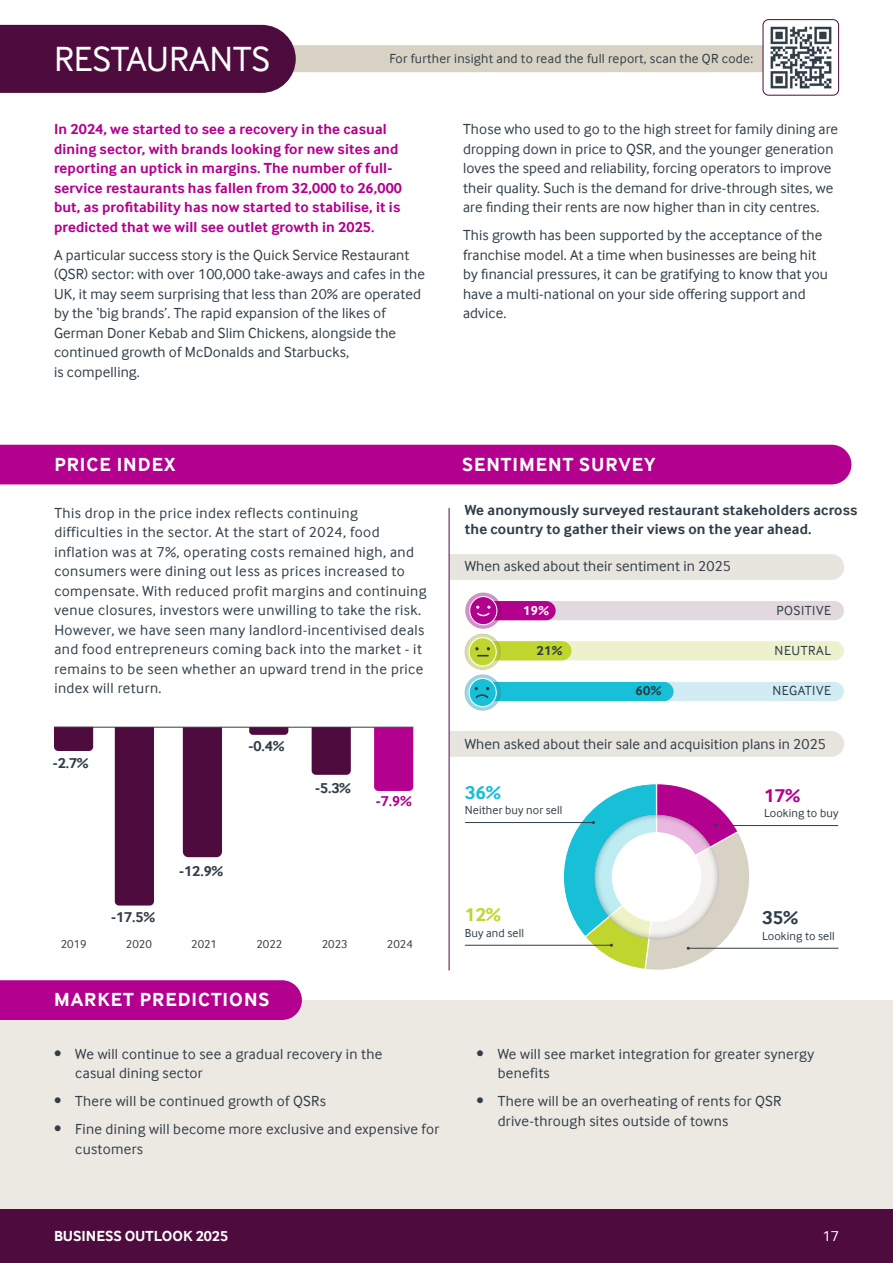
<style>
.page{position:relative;width:893px;height:1263px;background:#fff}
.page>*{position:absolute;margin:0;border:0;box-sizing:border-box;transform-origin:0 0}
.t1{font:36px "Inter Face";color:#fff}
.t2{font:700 19.5px "Inter Face";letter-spacing:.05em;color:#fff}
.t3{font:700 19.5px "Inter Face";color:#b4008e}
.t4{font:700 19.5px "Inter Face";color:#313e48}
.t5{font:700 19.5px "Inter Face";color:#17bfd7}
.t6{font:700 19.5px "Inter Face";color:#c1d52f}
.t7{font:15px/19.5px "Inter Face";letter-spacing:.01em;color:#313e48}
.t8{font:15px/19.5px "Inter Face";letter-spacing:.03em;color:#313e48}
.t9{font:700 15px/19.5px "Inter Face";letter-spacing:.01em;color:#b4008e}
.t10{font:700 15px/19.5px "Inter Face";letter-spacing:.01em;color:#313e48}
.t11{font:700 15px "Inter Face";color:#fff}
.t12{font:15px "Inter Face";color:#fff}
.t13{font:13.5px "Inter Face";letter-spacing:.02em;color:#313e48}
.t14{font:13.5px "Inter Face";letter-spacing:.04em;color:#313e48}
.t15{font:700 13.5px "Inter Face";color:#fff}
.t16{font:700 13.5px "Inter Face";color:#313e48}
.t17{font:700 13.5px "Inter Face";color:#293c45}
.t18{font:12px "Inter Face";letter-spacing:.01em;color:#313e48}
</style>
<div class="page">
<div style="left:0;top:1208px;width:893px;height:55px;background:#4e0b3e"></div>
<div style="left:153px;top:45px;width:676px;height:27px;background:#d8d2c5;border-radius:13px"></div>
<div style="left:0;top:25px;width:296px;height:68px;background:#4e0b3e"></div>
<img style="left:763px;top:20px;width:75px;height:75px">
<div style="left:763px;top:19px;width:76px;height:77px;border:1px solid #4e0b3e;border-radius:6px"></div>
<div style="left:0;top:1000px;width:893px;height:208px;background:#ece9e3"></div>
<div style="left:450px;top:731px;width:394px;height:26px;background:#e8e5de"></div>
<div style="left:450px;top:554px;width:394px;height:26px;background:#e8e5de"></div>
<svg style="left:54px;top:728px;width:39px;height:23px"></svg>
<div style="left:183px;top:728px;width:39px;height:129px;background:#4e0b3e"></div>
<hr style="left:54px;top:727px;width:359px;height:1px;background:#313e48">
<hr style="left:449px;top:508px;width:1px;height:462px;background:#4e0b3e">
<hr style="left:716px;top:825px;width:122px;height:1px;background:#313e48">
<hr style="left:688px;top:948px;width:150px;height:1px;background:#313e48">
<hr style="left:465px;top:822px;width:128px;height:1px;background:#313e48">
<hr style="left:465px;top:945px;width:146px;height:1px;background:#313e48">
<svg style="left:552px;top:783px;width:211px;height:187px"></svg>
<div style="left:472px;top:601px;width:372px;height:19px;background:#e1d9de;border-radius:10px"></div>
<div style="left:472px;top:601px;width:84px;height:19px;background:#b4008e;border-radius:10px"></div>
<div style="left:453px;top:580px;width:62px;height:49px;background:#313e48;opacity:.75"></div>
<div style="left:472px;top:641px;width:372px;height:19px;background:#edf2cd;border-radius:10px"></div>
<div style="left:472px;top:641px;width:100px;height:19px;background:#c1d52f;border-radius:10px"></div>
<div style="left:472px;top:682px;width:372px;height:19px;background:#d1edf3;border-radius:10px"></div>
<div style="left:472px;top:682px;width:202px;height:19px;background:#17bfd7;border-radius:10px"></div>
<div style="left:470px;top:597px;width:27px;height:28px;background:#b4008e;border-radius:50%"></div>
<div style="left:470px;top:596px;width:27px;height:29px;border:1px solid #fff;border-radius:50%"></div>
<svg style="left:476px;top:606px;width:14px;height:11px"></svg>
<div style="left:452px;top:622px;width:62px;height:48px;background:#313e48;opacity:.75"></div>
<div style="left:469px;top:638px;width:27px;height:28px;background:#c1d52f;border-radius:50%"></div>
<div style="left:469px;top:638px;width:27px;height:28px;border:1px solid #fff;border-radius:50%"></div>
<svg style="left:475px;top:647px;width:15px;height:9px"></svg>
<div style="left:452px;top:662px;width:62px;height:49px;background:#313e48;opacity:.75"></div>
<div style="left:469px;top:678px;width:27px;height:29px;background:#17bfd7;border-radius:50%"></div>
<div style="left:469px;top:678px;width:27px;height:29px;border:1px solid #fff;border-radius:50%"></div>
<svg style="left:475px;top:687px;width:14px;height:11px"></svg>
<div style="left:115px;top:727px;width:39px;height:178px;background:#4e0b3e"></div>
<svg style="left:249px;top:727px;width:39px;height:8px"></svg>
<div style="left:312px;top:727px;width:39px;height:48px;background:#4e0b3e"></div>
<div style="left:374px;top:727px;width:39px;height:64px;background:#b4008e"></div>
<div style="left:0;top:980px;width:302px;height:40px;background:#b4008e"></div>
<div style="left:0;top:445px;width:851px;height:39px;background:#b4008e"></div>
<h1 class="t1" style="left:54px;top:38px;width:218px">RESTAURANTS</h1>
<p class="t13" style="left:390px;top:51px;width:365px">For further insight and to read the full report, scan the QR code:</p>
<p class="t9" style="left:54px;top:119px;width:350px">In 2024, we started to see a recovery in the casual dining sector, with brands looking for new sites and reporting an uptick in margins. The number of full&shy;service restaurants has fallen from 32,000 to 26,000 but, as profitability has now started to stabilise, it is predicted that we will see outlet growth in 2025.</p>
<p class="t7" style="left:54px;top:245px;width:373px">A particular success story is the Quick Service Restaurant (QSR) sector: with over 100,000 take-aways and cafes in the UK, it may seem surprising that less than 20% are operated by the ‘big brands’. The rapid expansion of the likes of German Doner Kebab and Slim Chickens, alongside the continued growth of McDonalds and Starbucks,<br>is compelling.</p>
<p class="t7" style="left:463px;top:119px;width:377px">Those who used to go to the high street for family dining are dropping down in price to QSR, and the younger generation loves the speed and reliability, forcing operators to improve their quality. Such is the demand for drive-through sites, we are finding their rents are now higher than in city centres.</p>
<p class="t7" style="left:463px;top:225px;width:366px">This growth has been supported by the acceptance of the franchise model. At a time when businesses are being hit by financial pressures, it can be gratifying to know that you have a multi-national on your side offering support and advice.</p>
<h2 class="t2" style="left:54px;top:453px;width:123px">PRICE INDEX</h2>
<h2 class="t2" style="left:462px;top:453px;width:195px">SENTIMENT SURVEY</h2>
<p class="t8" style="left:54px;top:503px;width:374px">This drop in the price index reflects continuing difficulties in the sector. At the start of 2024, food inflation was at 7%, operating costs remained high, and consumers were dining out less as prices increased to compensate. With reduced profit margins and continuing venue closures, investors were unwilling to take the risk.<br>However, we have seen many landlord-incentivised deals and food entrepreneurs coming back into the market - it remains to be seen whether an upward trend in the price index will return.</p>
<p class="t10" style="left:53px;top:753px;width:37px">-2.7%</p>
<p class="t10" style="left:249px;top:736px;width:37px">-0.4%</p>
<p class="t10" style="left:111px;top:908px;width:45px">-17.5%</p>
<p class="t10" style="left:179px;top:861px;width:45px">-12.9%</p>
<p class="t10" style="left:315px;top:778px;width:37px">-5.3%</p>
<p class="t9" style="left:376px;top:791px;width:37px">-7.9%</p>
<p class="t18" style="left:61px;top:937px;width:27px">2019</p>
<p class="t18" style="left:126px;top:937px;width:27px">2020</p>
<p class="t18" style="left:191px;top:937px;width:27px">2021</p>
<p class="t18" style="left:256px;top:937px;width:27px">2022</p>
<p class="t18" style="left:322px;top:937px;width:27px">2023</p>
<p class="t18" style="left:387px;top:937px;width:27px">2024</p>
<h2 class="t2" style="left:54px;top:988px;width:217px">MARKET PREDICTIONS</h2>
<p class="t7" style="left:75px;top:1044px;width:309px;text-indent:-21px">• We will continue to see a gradual recovery in the casual dining sector</p>
<p class="t7" style="left:54px;top:1091px;width:273px">• There will be continued growth of QSRs</p>
<p class="t7" style="left:75px;top:1119px;width:365px;text-indent:-21px">• Fine dining will become more exclusive and expensive for customers</p>
<p class="t10" style="left:465px;top:500px;width:394px">We anonymously surveyed restaurant stakeholders across the country to gather their views on the year ahead.</p>
<p class="t7" style="left:465px;top:556px;width:268px">When asked about their sentiment in 2025</p>
<p class="t15" style="left:523px;top:603px;width:27px">19%</p>
<p class="t16" style="left:536px;top:643px;width:27px">21%</p>
<p class="t17" style="left:635px;top:683px;width:27px">60%</p>
<p class="t14" style="left:776px;top:603px;width:56px">POSITIVE</p>
<p class="t14" style="left:775px;top:643px;width:58px">NEUTRAL</p>
<p class="t14" style="left:772px;top:683px;width:60px">NEGATIVE</p>
<p class="t7" style="left:465px;top:734px;width:363px">When asked about their sale and acquisition plans in 2025</p>
<h2 class="t3" style="left:764px;top:784px;width:37px">17%</h2>
<p class="t18" style="left:764px;top:806px;width:76px">Looking to buy</p>
<h2 class="t5" style="left:465px;top:781px;width:37px">36%</h2>
<p class="t18" style="left:465px;top:803px;width:99px">Neither buy nor sell</p>
<h2 class="t6" style="left:465px;top:904px;width:37px">12%</h2>
<p class="t18" style="left:465px;top:926px;width:61px">Buy and sell</p>
<h2 class="t4" style="left:762px;top:907px;width:37px">35%</h2>
<p class="t18" style="left:762px;top:929px;width:74px">Looking to sell</p>
<p class="t7" style="left:498px;top:1044px;width:318px;text-indent:-21px">• We will see market integration for greater synergy benefits</p>
<p class="t7" style="left:498px;top:1091px;width:285px;text-indent:-21px">• There will be an overheating of rents for QSR drive-through sites outside of towns</p>
<p class="t11" style="left:54px;top:1227px;width:176px">BUSINESS OUTLOOK 2025</p>
<p class="t12" style="left:823px;top:1227px;width:18px">17</p>
</div>
